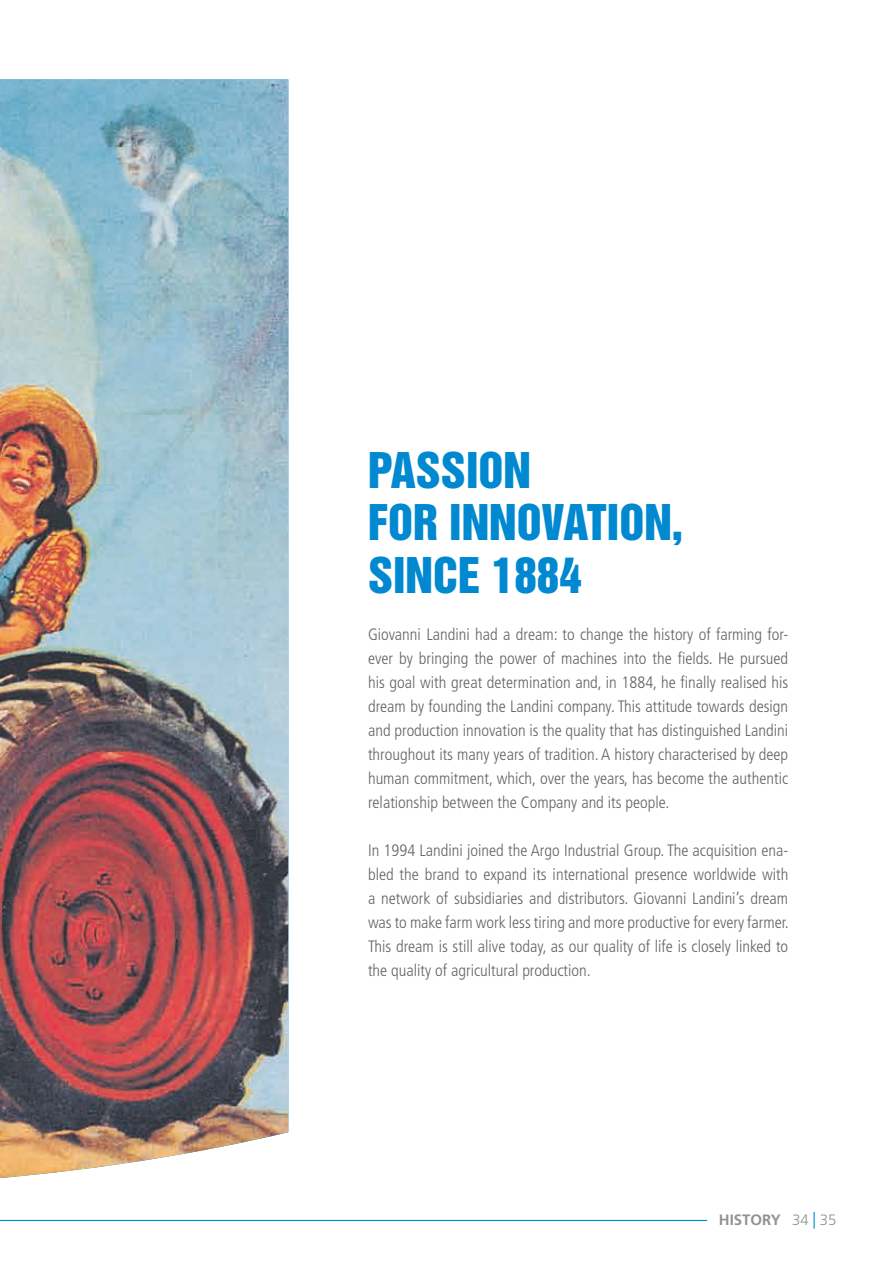
<style>
.page{position:relative;width:893px;height:1263px;background:#fff}
.page>*{position:absolute;margin:0;border:0;box-sizing:border-box;transform-origin:0 0}
.t1{font:45px/52.5px "Helvetica Inserat";color:#0088d0}
.t2{font:300 condensed 16.5px/24px "Frutiger LT Std";color:#646463;text-align:justify}
.t3{font:700 15px "Frutiger LT Std";color:#939292}
.t4{font:300 15px "Frutiger LT Std";color:#939292}
</style>
<div class="page">
<img style="left:0;top:80px;width:288px;height:1098px">
<svg style="left:813px;top:1212px;width:2px;height:16px"></svg>
<hr style="left:0;top:1220px;width:707px;height:1px;background:#0088d0">
<h1 class="t1" style="left:368px;top:445px;width:317px">PASSION<br>FOR INNOVATION,<br>SINCE 1884</h1>
<p class="t2" style="left:368px;top:622px;width:422px">Giovanni Landini had a dream: to change the history of farming for&shy;ever by bringing the power of machines into the fields. He pursued his goal with great determination and, in 1884, he finally realised his dream by founding the Landini company. This attitude towards design and production innovation is the quality that has distinguished Landini throughout its many years of tradition. A history characterised by deep human commitment, which, over the years, has become the authentic relationship between the Company and its people.</p>
<p class="t2" style="left:368px;top:838px;width:422px">In 1994 Landini joined the Argo Industrial Group. The acquisition ena&shy;bled the brand to expand its international presence worldwide with a network of subsidiaries and distributors. Giovanni Landini’s dream was to make farm work less tiring and more productive for every farmer.<br>This dream is still alive today, as our quality of life is closely linked to the quality of agricultural production.</p>
<p class="t3" style="left:719px;top:1211px;width:63px">HISTORY</p>
<p class="t4" style="left:792px;top:1211px;width:46px">34 35</p>
</div>
